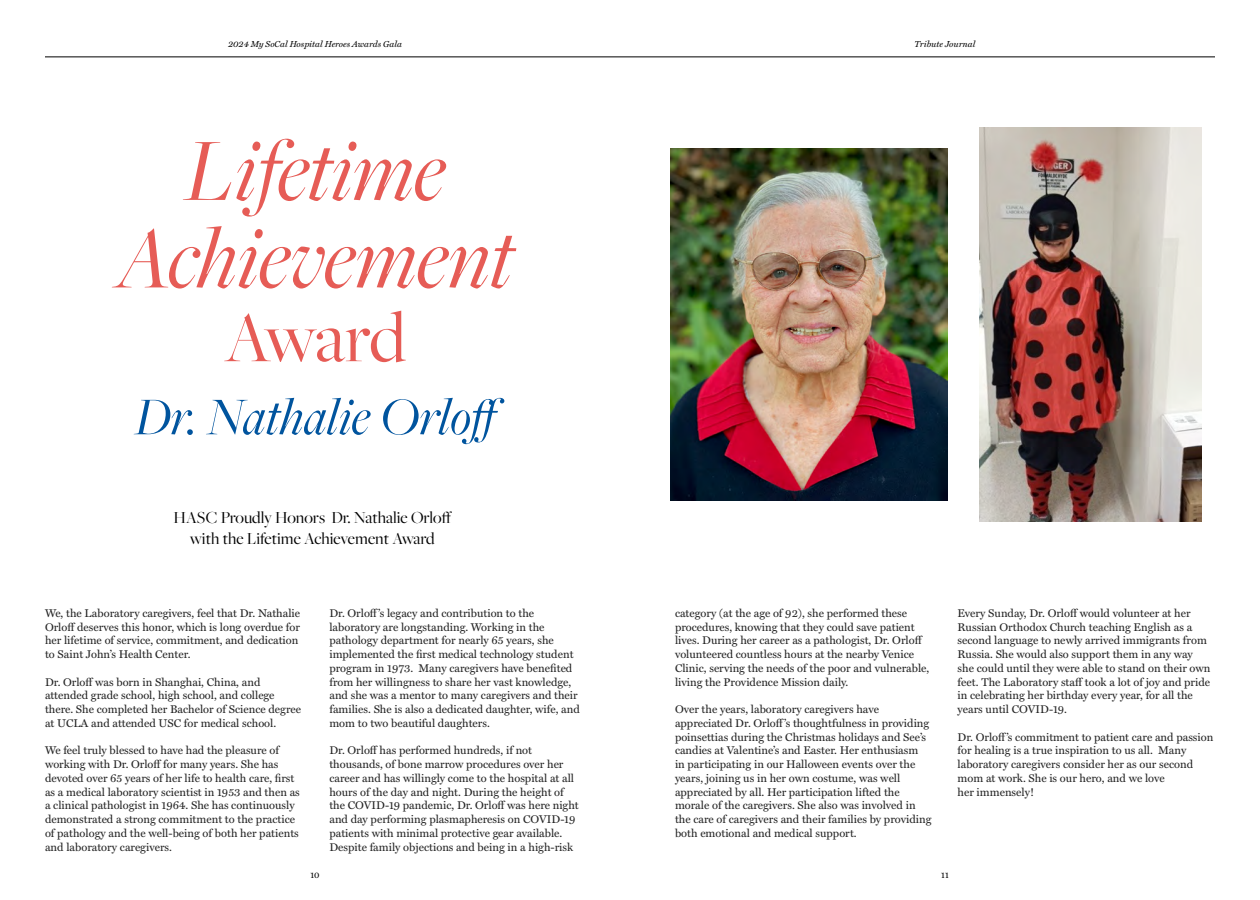
<style>
.page{position:relative;width:1260px;height:900px;background:#fff}
.page>*{position:absolute;margin:0;border:0;box-sizing:border-box;transform-origin:0 0}
.t1{font:italic 92.5px/87.5px "Freight Big Pro";color:#e65c56;text-align:center}
.t2{font:75px "Freight Big Pro";letter-spacing:-.025em;color:#e65c56}
.t3{font:italic 55px "Freight Big Pro";color:#00549e}
.t4{font:17.5px/21px "Freight Big Pro";color:#000;text-align:center}
.t5{font:11.25px/13.8px "Miller Text";color:#232323}
.t6{font:italic 8.75px "Miller Text";color:#000}
.t7{font:8.75px "Miller Text";color:#000}
</style>
<div class="page">
<img style="left:671px;top:148px;width:277px;height:353px">
<img style="left:979px;top:127px;width:222px;height:395px">
<hr style="left:45px;top:57px;width:585px;height:1px;background:#000101">
<hr style="left:630px;top:57px;width:585px;height:1px;background:#000101">
<p class="t6" style="left:228px;top:37px;width:175px">2024 My SoCal Hospital Heroes Awards Gala</p>
<p class="t6" style="left:915px;top:37px;width:62px">Tribute Journal</p>
<h1 class="t1" style="left:116px;top:124px;width:399px">Lifetime<br>Achievement</h1>
<h2 class="t2" style="left:224px;top:289px;width:183px">Award</h2>
<h3 class="t3" style="left:135px;top:381px;width:380px">Dr. Nathalie Orloff</h3>
<h3 class="t4" style="left:174px;top:506px;width:280px">HASC Proudly Honors Dr. Nathalie Orloff with the Lifetime Achievement Award</h3>
<p class="t5" style="left:45px;top:605px;width:257px">We, the Laboratory caregivers, feel that Dr. Nathalie Orloff deserves this honor, which is long overdue for her lifetime of service, commitment, and dedication to Saint John’s Health Center.</p>
<p class="t5" style="left:45px;top:674px;width:258px">Dr. Orloff was born in Shanghai, China, and attended grade school, high school, and college there. She completed her Bachelor of Science degree at UCLA and attended USC for medical school.</p>
<p class="t5" style="left:45px;top:743px;width:256px">We feel truly blessed to have had the pleasure of working with Dr. Orloff for many years. She has devoted over 65 years of her life to health care, first as a medical laboratory scientist in 1953 and then as a clinical pathologist in 1964. She has continuously demonstrated a strong commitment to the practice of pathology and the well-being of both her patients and laboratory caregivers.</p>
<p class="t5" style="left:329px;top:605px;width:252px">Dr. Orloff’s legacy and contribution to the laboratory are longstanding. Working in the pathology department for nearly 65 years, she implemented the first medical technology student program in 1973. Many caregivers have benefited from her willingness to share her vast knowledge, and she was a mentor to many caregivers and their families. She is also a dedicated daughter, wife, and mom to two beautiful daughters.</p>
<p class="t5" style="left:329px;top:743px;width:251px">Dr. Orloff has performed hundreds, if not thousands, of bone marrow procedures over her career and has willingly come to the hospital at all hours of the day and night. During the height of the COVID-19 pandemic, Dr. Orloff was here night and day performing plasmapheresis on COVID-19 patients with minimal protective gear available.<br>Despite family objections and being in a high-risk</p>
<p class="t5" style="left:675px;top:605px;width:256px">category (at the age of 92), she performed these procedures, knowing that they could save patient lives. During her career as a pathologist, Dr. Orloff volunteered countless hours at the nearby Venice Clinic, serving the needs of the poor and vulnerable, living the Providence Mission daily.</p>
<p class="t5" style="left:675px;top:702px;width:258px">Over the years, laboratory caregivers have appreciated Dr. Orloff’s thoughtfulness in providing poinsettias during the Christmas holidays and See’s candies at Valentine’s and Easter. Her enthusiasm<br>in participating in our Halloween events over the years, joining us in her own costume, was well appreciated by all. Her participation lifted the morale of the caregivers. She also was involved in the care of caregivers and their families by providing both emotional and medical support.</p>
<p class="t7" style="left:310px;top:868px;width:11px">10</p>
<p class="t7" style="left:941px;top:868px;width:9px">11</p>
<p class="t5" style="left:958px;top:605px;width:254px">Every Sunday, Dr. Orloff would volunteer at her Russian Orthodox Church teaching English as a second language to newly arrived immigrants from Russia. She would also support them in any way she could until they were able to stand on their own feet. The Laboratory staff took a lot of joy and pride in celebrating her birthday every year, for all the years until COVID-19.</p>
<p class="t5" style="left:958px;top:729px;width:257px">Dr. Orloff’s commitment to patient care and passion for healing is a true inspiration to us all. Many laboratory caregivers consider her as our second mom at work. She is our hero, and we love<br>her immensely!</p>
</div>
